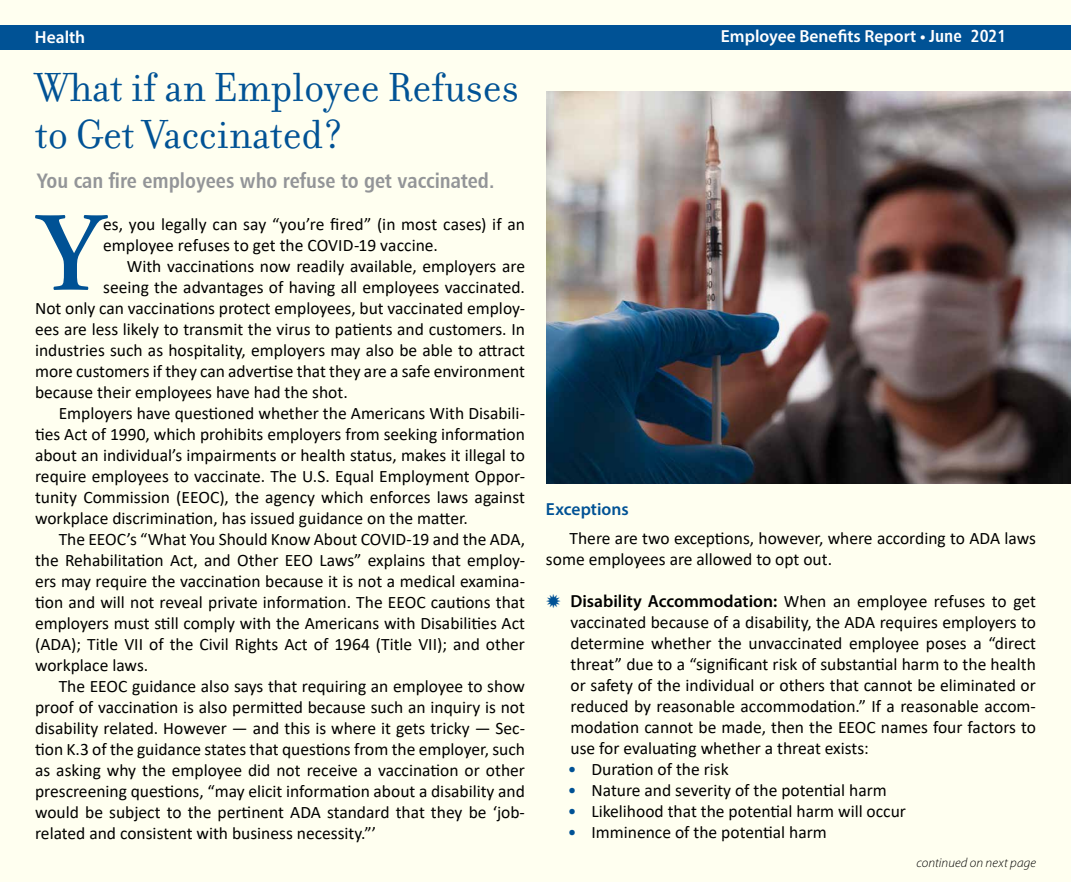
<style>
.page{position:relative;width:1071px;height:882px;background:#fff}
.page>*{position:absolute;margin:0;border:0;box-sizing:border-box;transform-origin:0 0}
.t1{font:600 112.52px "Adobe Garamond Pro";color:#005295}
.t2{font:43.75px/47.2px "Filosofia";color:#005295}
.t3{font:21px "Humanist 777 BT Bold Condensed B";color:#939598}
.t4{font:17.5px/21px "Calibri";color:#000}
.t5{font:600 17.5px "Myriad Pro";color:#fff}
.t6{font:600 17.5px "Myriad Pro";color:#005295}
.t7{font:italic 300 13.12px "Myriad Pro";letter-spacing:.01em;color:#000}
.s1{font-family:"Humanist 777 BT Bold Condensed B";font-weight:400}
.s2{font-family:"Myriad Pro";font-weight:600}
.s3{color:#005295}
</style>
<div class="page">
<div style="left:1px;top:1px;width:1070px;height:881px;background:#fffff0"></div>
<div style="left:0;top:25px;width:1071px;height:24px;background:#005295"></div>
<img style="left:546px;top:91px;width:525px;height:392px">
<p class="t5" style="left:35px;top:26px;width:52px">Health</p>
<h2 class="t2" style="left:35px;top:65px;width:485px">What if an Employee Refuses to Get Vaccinated?</h2>
<p class="t3" style="left:37px;top:168px;width:459px">You can fire employees who refuse to get vaccinated.</p>
<h1 class="t1" style="left:37px;top:189px;width:68px">Y</h1>
<p class="t4" style="left:103px;top:213px;width:423px">es, you legally can say “you’re fired” (in most cases) if an employee refuses to get the COVID-19 vaccine.</p>
<p class="t4" style="left:127px;top:255px;width:400px">With vaccinations now readily available, employers are</p>
<p class="t4" style="left:103px;top:276px;width:423px">seeing the advantages of having all employees vaccinated.</p>
<p class="t4" style="left:35px;top:297px;width:491px">Not only can vaccinations protect employees, but vaccinated employ-</p>
<p class="t4" style="left:35px;top:318px;width:491px">ees are less likely to transmit the virus to patients and customers. In</p>
<p class="t4" style="left:35px;top:339px;width:491px">industries such as hospitality, employers may also be able to attract</p>
<p class="t4" style="left:35px;top:360px;width:491px">more customers if they can advertise that they are a safe environment</p>
<p class="t4" style="left:35px;top:381px;width:314px">because their employees have had the shot.</p>
<p class="t4" style="left:59px;top:402px;width:468px">Employers have questioned whether the Americans With Disabili-</p>
<p class="t4" style="left:35px;top:423px;width:491px">ties Act of 1990, which prohibits employers from seeking information</p>
<p class="t4" style="left:35px;top:444px;width:491px">about an individual’s impairments or health status, makes it illegal to</p>
<p class="t4" style="left:35px;top:465px;width:491px">require employees to vaccinate. The U.S. Equal Employment Oppor-</p>
<p class="t4" style="left:35px;top:486px;width:491px">tunity Commission (EEOC), the agency which enforces laws against</p>
<p class="t4" style="left:35px;top:507px;width:434px">workplace discrimination, has issued guidance on the matter.</p>
<p class="t4" style="left:59px;top:528px;width:468px">The EEOC’s “What You Should Know About COVID-19 and the ADA,</p>
<p class="t4" style="left:35px;top:549px;width:491px">the Rehabilitation Act, and Other EEO Laws” explains that employ-</p>
<p class="t4" style="left:35px;top:570px;width:491px">ers may require the vaccination because it is not a medical examina-</p>
<p class="t4" style="left:35px;top:591px;width:491px">tion and will not reveal private information. The EEOC cautions that</p>
<p class="t4" style="left:35px;top:612px;width:491px">employers must still comply with the Americans with Disabilities Act</p>
<p class="t4" style="left:35px;top:633px;width:491px">(ADA); Title VII of the Civil Rights Act of 1964 (Title VII); and other</p>
<p class="t4" style="left:35px;top:654px;width:115px">workplace laws.</p>
<p class="t4" style="left:59px;top:675px;width:468px">The EEOC guidance also says that requiring an employee to show</p>
<p class="t4" style="left:35px;top:696px;width:491px">proof of vaccination is also permitted because such an inquiry is not</p>
<p class="t4" style="left:35px;top:717px;width:491px">disability related. However — and this is where it gets tricky — Sec-</p>
<p class="t4" style="left:35px;top:738px;width:491px">tion K.3 of the guidance states that questions from the employer, such</p>
<p class="t4" style="left:35px;top:759px;width:491px">as asking why the employee did not receive a vaccination or other</p>
<p class="t4" style="left:35px;top:780px;width:491px">prescreening questions, “may elicit information about a disability and</p>
<p class="t4" style="left:35px;top:801px;width:491px">would be subject to the pertinent ADA standard that they be ‘job-</p>
<p class="t4" style="left:35px;top:822px;width:342px">related and consistent with business necessity.”’</p>
<p class="t5" style="left:721px;top:25px;width:287px">Employee Benefits Report • <span class="s1">June 2021</span></p>
<p class="t6" style="left:546px;top:498px;width:84px">Exceptions</p>
<p class="t4" style="left:546px;top:528px;width:491px;text-indent:24px">There are two exceptions, however, where according to ADA laws some employees are allowed to opt out.</p>
<p class="t4" style="left:570px;top:591px;width:467px;text-align:justify"><span class="s2">Disability Accommodation:</span> When an employee refuses to get vaccinated because of a disability, the ADA requires employers to determine whether the unvaccinated employee poses a “direct threat” due to a “significant risk of substantial harm to the health or safety of the individual or others that cannot be eliminated or reduced by reasonable accommodation.” If a reasonable accom&shy;modation cannot be made, then the EEOC names four factors to use for evaluating whether a threat exists:</p>
<p class="t4" style="left:568px;top:759px;width:162px"><span class="s3">•</span> Duration of the risk</p>
<p class="t4" style="left:568px;top:780px;width:321px"><span class="s3">•</span> Nature and severity of the potential harm</p>
<p class="t4" style="left:568px;top:801px;width:340px"><span class="s3">•</span> Likelihood that the potential harm will occur</p>
<p class="t4" style="left:568px;top:822px;width:261px"><span class="s3">•</span> Imminence of the potential harm</p>
<p class="t7" style="left:916px;top:856px;width:121px">continued on next page</p>
</div>
